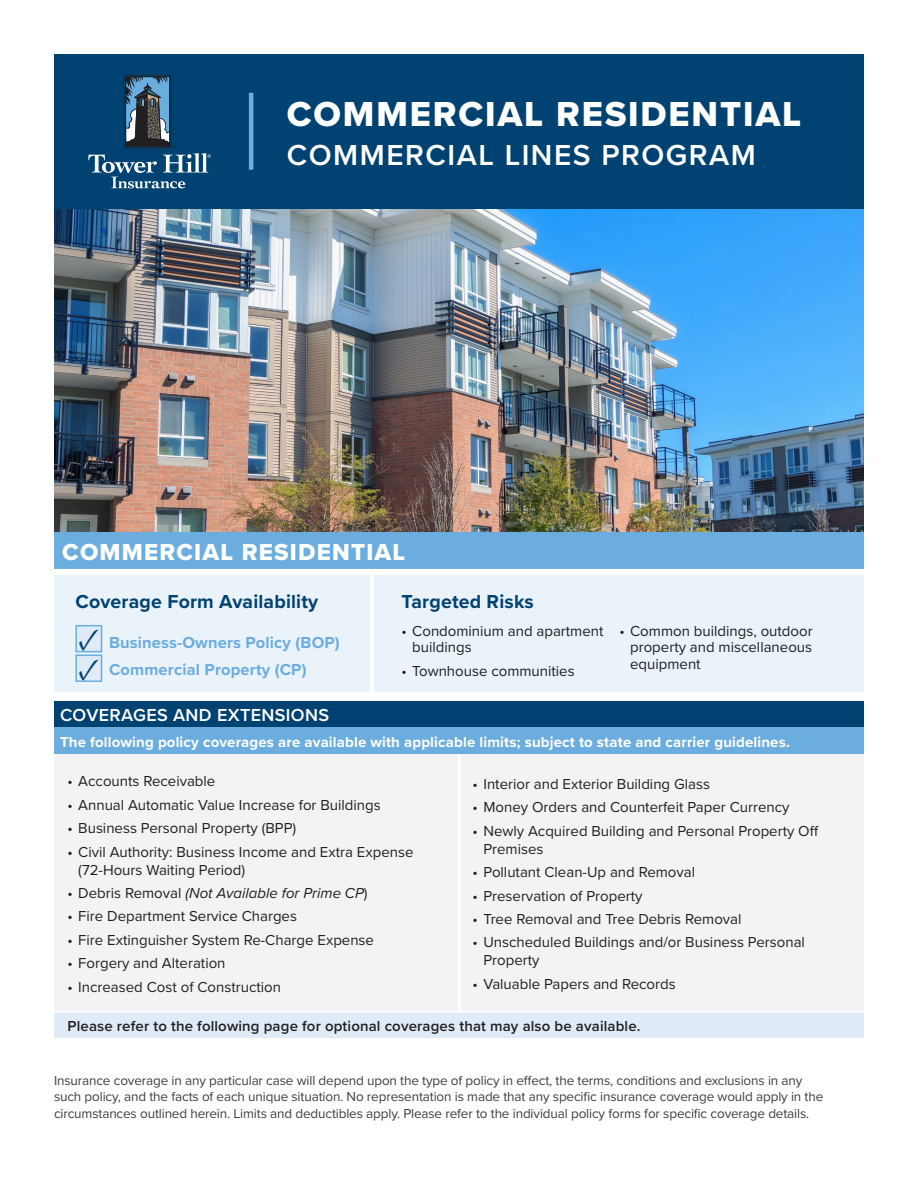
<style>
.page{position:relative;width:918px;height:1188px;background:#fff}
.page>*{position:absolute;margin:0;border:0;box-sizing:border-box;transform-origin:0 0}
.TITLE_PAge{font:36px "Proxima Nova Extrabld";letter-spacing:.05em;color:#fff}
.t1{font:700 31.5px "Minion Pro";color:#004271}
.Title_Page_Sub{font:600 30px "Proxima Nova";letter-spacing:.05em;color:#fff}
.Subheader_Page{font:24px "Proxima Nova Extrabld";letter-spacing:.05em;color:#fff}
.header_body-navy{font:700 19.5px "Proxima Nova";letter-spacing:.01em;color:#004271}
.header_body-navy-2{font:600 18px "Proxima Nova";letter-spacing:.02em;color:#fff}
.header_body-skyblue{font:700 16.5px "Proxima Nova";letter-spacing:.01em;color:#6caddf}
.t2{font:15px/16.5px "Proxima Nova";color:#231f20}
.body_text{font:700 15px "Proxima Nova";letter-spacing:.01em;color:#fff}
.body_text-2{font:600 15px "Proxima Nova";letter-spacing:.01em;color:#231f20}
.t3{font:italic 15px "Proxima Nova";color:#231f20}
.Company_Name_Headers{font:13.5px/16.2px "Proxima Nova";letter-spacing:-.01em;color:#3e3e3f}
.s1{font-style:normal}
</style>
<div class="page">
<div style="left:54px;top:576px;width:315px;height:116px;background:#eaf2fa"></div>
<div style="left:76px;top:626px;width:26px;height:26px;background:#dfebf7"></div>
<div style="left:75px;top:625px;width:27px;height:27px;border:2px solid #6caddf"></div>
<div style="left:76px;top:655px;width:26px;height:26px;background:#dfebf7"></div>
<div style="left:75px;top:655px;width:27px;height:27px;border:2px solid #6caddf"></div>
<div style="left:375px;top:576px;width:489px;height:116px;background:#eaf2fa"></div>
<div style="left:54px;top:54px;width:810px;height:155px;background:#004271"></div>
<img style="left:54px;top:209px;width:810px;height:323px">
<div style="left:54px;top:532px;width:810px;height:37px;background:#6caddf"></div>
<svg style="left:88px;top:75px;width:123px;height:113px"></svg>
<hr style="left:249px;top:93px;width:4px;height:77px;background:#6caddf">
<div style="left:54px;top:700px;width:810px;height:27px;background:#004271"></div>
<div style="left:54px;top:727px;width:810px;height:27px;background:#6caddf"></div>
<div style="left:54px;top:755px;width:810px;height:256px;background:#f3f3f6"></div>
<div style="left:54px;top:1012px;width:810px;height:27px;background:#dfebf7"></div>
<hr style="left:54px;top:699px;width:405px;height:2px;background:#fff">
<hr style="left:459px;top:699px;width:405px;height:2px;background:#fff">
<hr style="left:458px;top:754px;width:3px;height:257px;background:#fff">
<hr style="left:54px;top:1011px;width:405px;height:2px;background:#fff">
<hr style="left:459px;top:1011px;width:405px;height:2px;background:#fff">
<hr style="left:54px;top:1038px;width:405px;height:2px;background:#fff">
<hr style="left:459px;top:1038px;width:405px;height:2px;background:#fff">
<p class="TITLE_PAge" style="left:287px;top:87px;width:516px">COMMERCIAL RESIDENTIAL</p>
<p class="Title_Page_Sub" style="left:287px;top:132px;width:471px">COMMERCIAL LINES PROGRAM</p>
<p class="Subheader_Page" style="left:62px;top:534px;width:344px">COMMERCIAL RESIDENTIAL</p>
<p class="header_body-navy" style="left:75px;top:587px;width:244px">Coverage Form Availability</p>
<p class="header_body-navy" style="left:401px;top:587px;width:134px">Targeted Risks</p>
<p class="t2" style="left:412px;top:622px;width:193px;text-indent:-11px">• Condominium and apartment buildings</p>
<p class="t2" style="left:401px;top:662px;width:175px">• Townhouse communities</p>
<p class="t1" style="left:78px;top:617px;width:23px">✓</p>
<p class="t1" style="left:78px;top:647px;width:23px">✓</p>
<p class="header_body-skyblue" style="left:109px;top:630px;width:232px">Business-Owners Policy (BOP)</p>
<p class="header_body-skyblue" style="left:109px;top:657px;width:199px">Commercial Property (CP)</p>
<p class="t2" style="left:630px;top:622px;width:184px;text-align:justify;text-indent:-11px">• Common buildings, outdoor property and miscellaneous equipment</p>
<p class="header_body-navy-2" style="left:60px;top:701px;width:271px">COVERAGES AND EXTENSIONS</p>
<p class="body_text" style="left:60px;top:730px;width:731px">The following policy coverages are available with applicable limits; subject to state and carrier guidelines.</p>
<p class="t2" style="left:68px;top:772px;width:149px">• Accounts Receivable</p>
<p class="t2" style="left:68px;top:796px;width:315px">• Annual Automatic Value Increase for Buildings</p>
<p class="t2" style="left:68px;top:819px;width:230px">• Business Personal Property (BPP)</p>
<p class="t2" style="left:78px;top:842px;width:337px;line-height:18px;text-indent:-11px">• Civil Authority: Business Income and Extra Expense (72-Hours Waiting Period)</p>
<p class="t3" style="left:68px;top:882px;width:302px"><span class="s1">• Debris Removal</span> (Not Available for Prime CP<span class="s1">)</span></p>
<p class="t2" style="left:68px;top:907px;width:231px">• Fire Department Service Charges</p>
<p class="t2" style="left:68px;top:931px;width:308px">• Fire Extinguisher System Re-Charge Expense</p>
<p class="t2" style="left:68px;top:954px;width:160px">• Forgery and Alteration</p>
<p class="t2" style="left:68px;top:978px;width:215px">• Increased Cost of Construction</p>
<p class="t2" style="left:473px;top:775px;width:239px">• Interior and Exterior Building Glass</p>
<p class="t2" style="left:473px;top:799px;width:318px">• Money Orders and Counterfeit Paper Currency</p>
<p class="t2" style="left:483px;top:821px;width:337px;line-height:18px;text-indent:-11px">• Newly Acquired Building and Personal Property Off<br>Premises</p>
<p class="t2" style="left:473px;top:863px;width:224px">• Pollutant Clean-Up and Removal</p>
<p class="t2" style="left:473px;top:887px;width:171px">• Preservation of Property</p>
<p class="t2" style="left:473px;top:910px;width:270px">• Tree Removal and Tree Debris Removal</p>
<p class="t2" style="left:483px;top:933px;width:323px;line-height:18px;text-indent:-11px">• Unscheduled Buildings and/or Business Personal<br>Property</p>
<p class="t2" style="left:473px;top:975px;width:205px">• Valuable Papers and Records</p>
<p class="body_text-2" style="left:67px;top:1015px;width:575px">Please refer to the following page for optional coverages that may also be available.</p>
<p class="Company_Name_Headers" style="left:54px;top:1072px;width:771px">Insurance coverage in any particular case will depend upon the type of policy in effect, the terms, conditions and exclusions in any such policy, and the facts of each unique situation. No representation is made that any specific insurance coverage would apply in the circumstances outlined herein. Limits and deductibles apply. Please refer to the individual policy forms for specific coverage details.</p>
</div>
